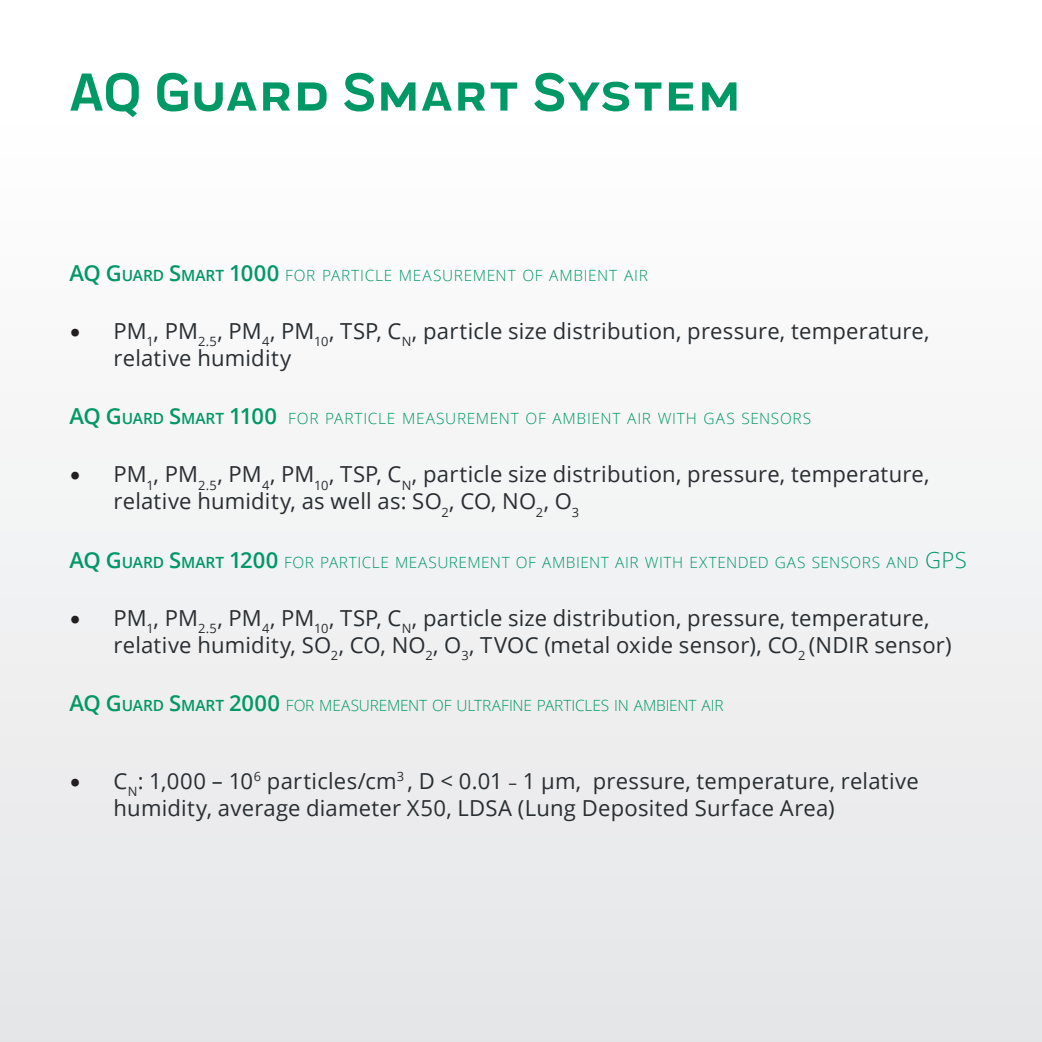
<style>
.page{position:relative;width:1042px;height:1042px;background:#fff}
.page>*{position:absolute;margin:0;border:0;box-sizing:border-box;transform-origin:0 0}
.headline{font:700 55.12px "Praktika";letter-spacing:.02em;color:#009864}
.t1{font:22.05px/26.9px "Open Sans";letter-spacing:.01em;color:#292e32}
.aufzählung{font:300 15.4px "Open Sans";letter-spacing:.035em;color:#009864}
.aufzählung-2{font:300 15.4px "Open Sans";letter-spacing:-.015em;color:#009864}
.s1{font-weight:600;font-size:22.05px}
.s2{font-weight:600}
.s3{font-family:"Minion Pro";font-size:29.4px;color:#231f20}
.s4{font-size:22.05px}
.s5{font-size:17.15px}
</style>
<div class="page">
<div style="left:0;top:0;width:1042px;height:1042px;background:linear-gradient(to right,#f3f3f4,#f3f3f4)"></div>
<img style="left:0;top:225px;width:1px;height:372px">
<p class="headline" style="left:69px;top:49px;width:673px">AQ Guard Smart System</p>
<p class="aufzählung" style="left:69px;top:265px;width:580px"><span class="s1">AQ G</span><span class="s2">UARD</span> <span class="s1">S</span><span class="s2">MART</span> <span class="s1">1000</span> FOR PARTICLE MEASUREMENT OF AMBIENT AIR</p>
<p class="t1" style="left:114px;top:317px;width:817px;text-indent:-44px"><span class="s3">•</span> PM<sub>1</sub>, PM<sub>2.5</sub>, PM<sub>4</sub>, PM<sub>10</sub>, TSP, C<sub>N</sub>, particle size distribution, pressure, temperature, relative humidity</p>
<p class="aufzählung" style="left:69px;top:408px;width:743px"><span class="s1">AQ G</span><span class="s2">UARD</span> <span class="s1">S</span><span class="s2">MART</span> <span class="s1">1100</span> FOR PARTICLE MEASUREMENT OF AMBIENT AIR WITH GAS SENSORS</p>
<p class="t1" style="left:114px;top:460px;width:817px;text-indent:-44px"><span class="s3">•</span> PM<sub>1</sub>, PM<sub>2.5</sub>, PM<sub>4</sub>, PM<sub>10</sub>, TSP, C<sub>N</sub>, particle size distribution, pressure, temperature, relative humidity, as well as: SO<sub>2</sub>, CO, NO<sub>2</sub>, O<sub>3</sub></p>
<p class="aufzählung" style="left:69px;top:551px;width:870px"><span class="s1">AQ G</span><span class="s2">UARD</span> <span class="s1">S</span><span class="s2">MART</span> <span class="s1">1200</span> FOR PARTICLE MEASUREMENT OF AMBIENT AIR WITH EXTENDED GAS SENSORS AND <span class="s4">GPS</span></p>
<p class="t1" style="left:114px;top:604px;width:839px;text-indent:-44px"><span class="s3">•</span> PM<sub>1</sub>, PM<sub>2.5</sub>, PM<sub>4</sub>, PM<sub>10</sub>, TSP, C<sub>N</sub>, particle size distribution, pressure, temperature, relative humidity, SO<sub>2</sub>, CO, NO<sub>2</sub>, O<sub>3</sub>, TVOC (metal oxide sensor), CO<sub>2</sub> (NDIR sensor)</p>
<p class="aufzählung-2" style="left:69px;top:695px;width:655px"><span class="s1">AQ G</span><span class="s2">UARD</span> <span class="s1">S</span><span class="s2">MART</span> <span class="s1">2000</span> FOR MEASUREMENT OF ULTRAFINE PARTICLES IN AMBIENT AIR</p>
<p class="t1" style="left:114px;top:767px;width:807px;text-indent:-44px"><span class="s3">•</span> C<sub>N</sub>: 1,000 – 10<sup>6</sup> particles/cm<sup>3</sup> , D &lt; 0.01 <span class="s5">–</span> 1 µm, pressure, temperature, relative humidity, average diameter X50, LDSA (Lung Deposited Surface Area)</p>
</div>
